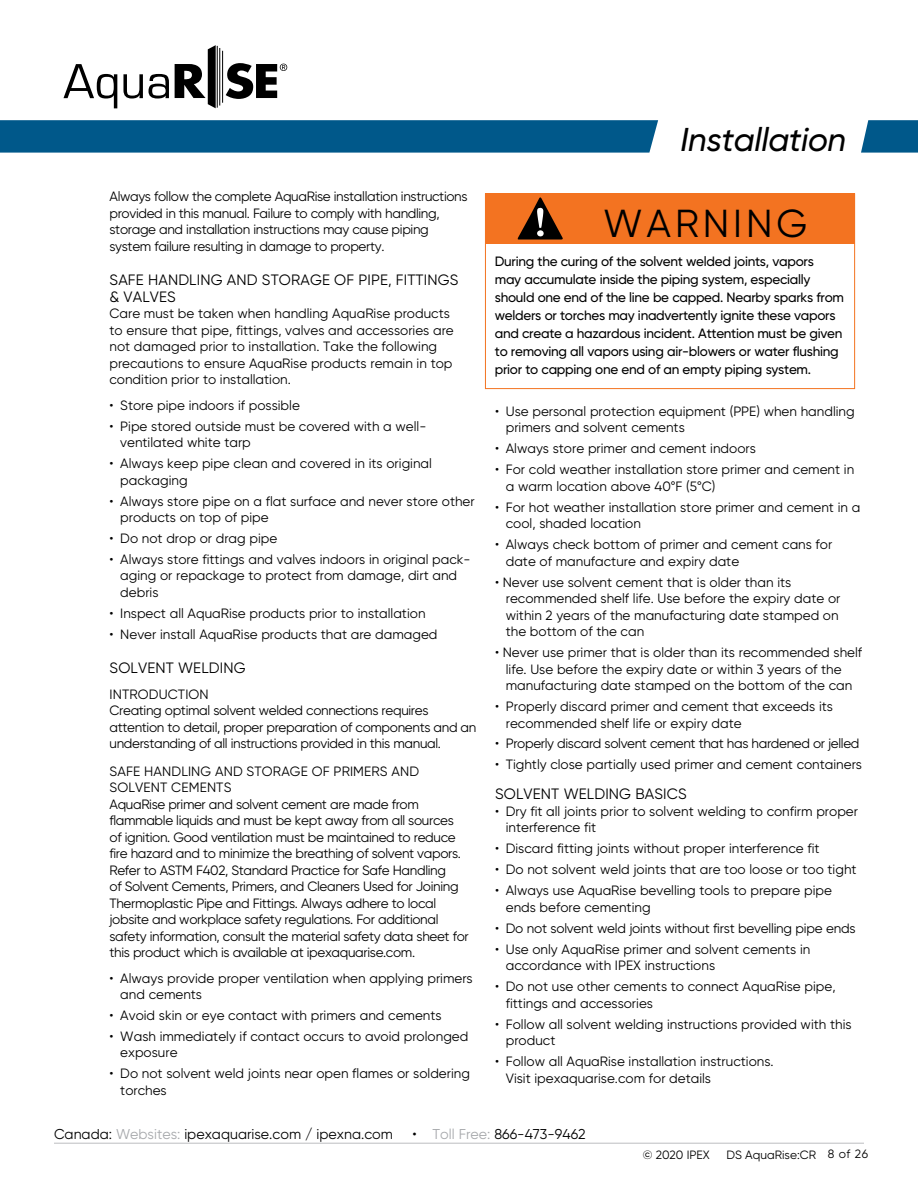
<style>
.page{position:relative;width:918px;height:1188px;background:#fff}
.page>*{position:absolute;margin:0;border:0;box-sizing:border-box;transform-origin:0 0}
.t1{font:39px "Gilroy";letter-spacing:.1em;color:#000}
.t2{font:italic 500 33px "Gilroy";letter-spacing:-.01em;color:#000}
.t3{font:15px/16.5px "Gilroy";letter-spacing:.01em;color:#000}
.t4{font:14.25px "Gilroy";color:#000}
.t5{font:13.5px/16.5px "Gilroy";color:#000}
.t6{font:13.5px/16.5px "Gilroy";letter-spacing:-.025em;color:#000}
.t7{font:500 13.5px/18px "Gilroy";letter-spacing:-.02em;color:#000}
.t8{font:12px "Gilroy";color:#000}
.s1{font-size:12px}
.s2{color:#a7a9ac}
</style>
<div class="page">
<div style="left:485px;top:194px;width:370px;height:50px;background:#f37321"></div>
<svg style="left:861px;top:120px;width:57px;height:33px;background:#146593"></svg>
<div style="left:0;top:120px;width:658px;height:33px;background:#00588a"></div>
<hr style="left:54px;top:1143px;width:810px;height:1px;background:#bcbec0">
<svg style="left:64px;top:64px;width:53px;height:44px"></svg>
<svg style="left:123px;top:74px;width:20px;height:25px"></svg>
<svg style="left:149px;top:74px;width:20px;height:25px"></svg>
<hr style="left:217px;top:46px;width:1px;height:62px;background:#000">
<hr style="left:219px;top:48px;width:1px;height:58px;background:#000">
<hr style="left:222px;top:51px;width:1px;height:52px;background:#000">
<svg style="left:175px;top:45px;width:41px;height:63px"></svg>
<svg style="left:226px;top:63px;width:61px;height:36px"></svg>
<div style="left:485px;top:194px;width:370px;height:195px;border:1px solid #f37321"></div>
<svg style="left:517px;top:197px;width:46px;height:43px"></svg>
<p class="t6" style="left:110px;top:188px;width:360px">Always follow the complete AquaRise installation instructions provided in this manual. Failure to comply with handling, storage and installation instructions may cause piping system failure resulting in damage to property.</p>
<p class="t3" style="left:109px;top:272px;width:350px">SAFE HANDLING AND STORAGE OF PIPE, FITTINGS &amp; VALVES</p>
<p class="t5" style="left:110px;top:305px;width:346px">Care must be taken when handling AquaRise products to ensure that pipe, fittings, valves and accessories are not damaged prior to installation. Take the following precautions to ensure AquaRise products remain in top condition prior to installation.</p>
<p class="t5" style="left:110px;top:397px;width:192px">• Store pipe indoors if possible</p>
<p class="t5" style="left:120px;top:418px;width:308px;text-indent:-11px">• Pipe stored outside must be covered with a well&shy;ventilated white tarp</p>
<p class="t5" style="left:120px;top:455px;width:313px;text-indent:-11px">• Always keep pipe clean and covered in its original packaging</p>
<p class="t5" style="left:120px;top:492px;width:356px;text-indent:-11px">• Always store pipe on a flat surface and never store other products on top of pipe</p>
<p class="t5" style="left:110px;top:530px;width:169px">• Do not drop or drag pipe</p>
<p class="t5" style="left:120px;top:551px;width:352px;text-indent:-11px">• Always store fittings and valves indoors in original pack&shy;aging or repackage to protect from damage, dirt and debris</p>
<p class="t5" style="left:110px;top:605px;width:318px">• Inspect all AquaRise products prior to installation</p>
<p class="t5" style="left:110px;top:626px;width:330px">• Never install AquaRise products that are damaged</p>
<p class="t3" style="left:110px;top:660px;width:138px">SOLVENT WELDING</p>
<p class="t6" style="left:109px;top:685px;width:368px">INTRODUCTION<br>Creating optimal solvent welded connections requires attention to detail, proper preparation of components and an understanding of all instructions provided in this manual.</p>
<p class="t6" style="left:109px;top:763px;width:361px">SAFE HANDLING AND STORAGE OF PRIMERS AND SOLVENT CEMENTS<br>AquaRise primer and solvent cement are made from flammable liquids and must be kept away from all sources of ignition. Good ventilation must be maintained to reduce fire hazard and to minimize the breathing of solvent vapors.<br>Refer to ASTM F402, Standard Practice for Safe Handling<br>of Solvent Cements, Primers, and Cleaners Used for Joining Thermoplastic Pipe and Fittings. Always adhere to local jobsite and workplace safety regulations. For additional safety information, consult the material safety data sheet for this product which is available at ipexaquarise.com.</p>
<p class="t5" style="left:120px;top:969px;width:354px;text-indent:-11px">• Always provide proper ventilation when applying primers and cements</p>
<p class="t5" style="left:109px;top:1007px;width:334px">• Avoid skin or eye contact with primers and cements</p>
<p class="t5" style="left:120px;top:1028px;width:350px;text-indent:-11px">• Wash immediately if contact occurs to avoid prolonged exposure</p>
<p class="t5" style="left:120px;top:1065px;width:351px;text-indent:-11px">• Do not solvent weld joints near open flames or soldering torches</p>
<h2 class="t2" style="left:680px;top:119px;width:167px">Installation</h2>
<h1 class="t1" style="left:604px;top:199px;width:205px">WARNING</h1>
<p class="t7" style="left:495px;top:252px;width:351px">During the curing of the solvent welded joints, vapors<br>may accumulate inside the piping system, especially should one end of the line be capped. Nearby sparks from welders or torches may inadvertently ignite these vapors and create a hazardous incident. Attention must be given to removing all vapors using air-blowers or water flushing prior to capping one end of an empty piping system.</p>
<p class="t5" style="left:506px;top:403px;width:350px;text-indent:-11px">• Use personal protection equipment (PPE) when handling primers and solvent cements</p>
<p class="t5" style="left:495px;top:440px;width:262px">• Always store primer and cement indoors</p>
<p class="t5" style="left:506px;top:461px;width:350px;text-indent:-11px">• For cold weather installation store primer and cement in a warm location above 40<span class="s1">°</span>F (5<span class="s1">°</span>C)</p>
<p class="t5" style="left:506px;top:499px;width:356px;text-indent:-11px">• For hot weather installation store primer and cement in a cool, shaded location</p>
<p class="t5" style="left:506px;top:536px;width:328px;text-indent:-11px">• Always check bottom of primer and cement cans for date of manufacture and expiry date</p>
<p class="t5" style="left:506px;top:574px;width:336px;text-indent:-11px">• Never use solvent cement that is older than its recommended shelf life. Use before the expiry date or within 2 years of the manufacturing date stamped on the bottom of the can</p>
<p class="t5" style="left:506px;top:644px;width:358px;text-indent:-11px">• Never use primer that is older than its recommended shelf life. Use before the expiry date or within 3 years of the manufacturing date stamped on the bottom of the can</p>
<p class="t5" style="left:506px;top:698px;width:329px;text-indent:-11px">• Properly discard primer and cement that exceeds its recommended shelf life or expiry date</p>
<p class="t6" style="left:495px;top:735px;width:366px">• Properly discard solvent cement that has hardened or jelled</p>
<p class="t5" style="left:495px;top:756px;width:369px">• Tightly close partially used primer and cement containers</p>
<p class="t3" style="left:495px;top:786px;width:193px">SOLVENT WELDING BASICS</p>
<p class="t5" style="left:506px;top:803px;width:354px;text-indent:-11px">• Dry fit all joints prior to solvent welding to confirm proper interference fit</p>
<p class="t5" style="left:495px;top:840px;width:326px">• Discard fitting joints without proper interference fit</p>
<p class="t5" style="left:495px;top:861px;width:363px">• Do not solvent weld joints that are too loose or too tight</p>
<p class="t5" style="left:506px;top:882px;width:328px;text-indent:-11px">• Always use AquaRise bevelling tools to prepare pipe ends before cementing</p>
<p class="t5" style="left:495px;top:920px;width:362px">• Do not solvent weld joints without first bevelling pipe ends</p>
<p class="t5" style="left:506px;top:941px;width:306px;text-indent:-11px">• Use only AquaRise primer and solvent cements in accordance with IPEX instructions</p>
<p class="t5" style="left:506px;top:978px;width:331px;text-indent:-11px">• Do not use other cements to connect AquaRise pipe, fittings and accessories</p>
<p class="t5" style="left:506px;top:1016px;width:347px;text-indent:-11px">• Follow all solvent welding instructions provided with this product</p>
<p class="t5" style="left:506px;top:1053px;width:269px;text-indent:-11px">• Follow all AquaRise installation instructions.<br>Visit ipexaquarise.com for details</p>
<p class="t4" style="left:54px;top:1125px;width:341px">Canada: <span class="s2">Websites:</span> ipexaquarise.com / ipexna.com</p>
<p class="t4" style="left:413px;top:1125px;width:175px">• <span class="s2">Toll Free:</span> 866-473-9462</p>
<p class="t8" style="left:643px;top:1147px;width:69px">© 2020 IPEX</p>
<p class="t8" style="left:726px;top:1147px;width:143px">DS AquaRise:CR 8 of 26</p>
</div>
